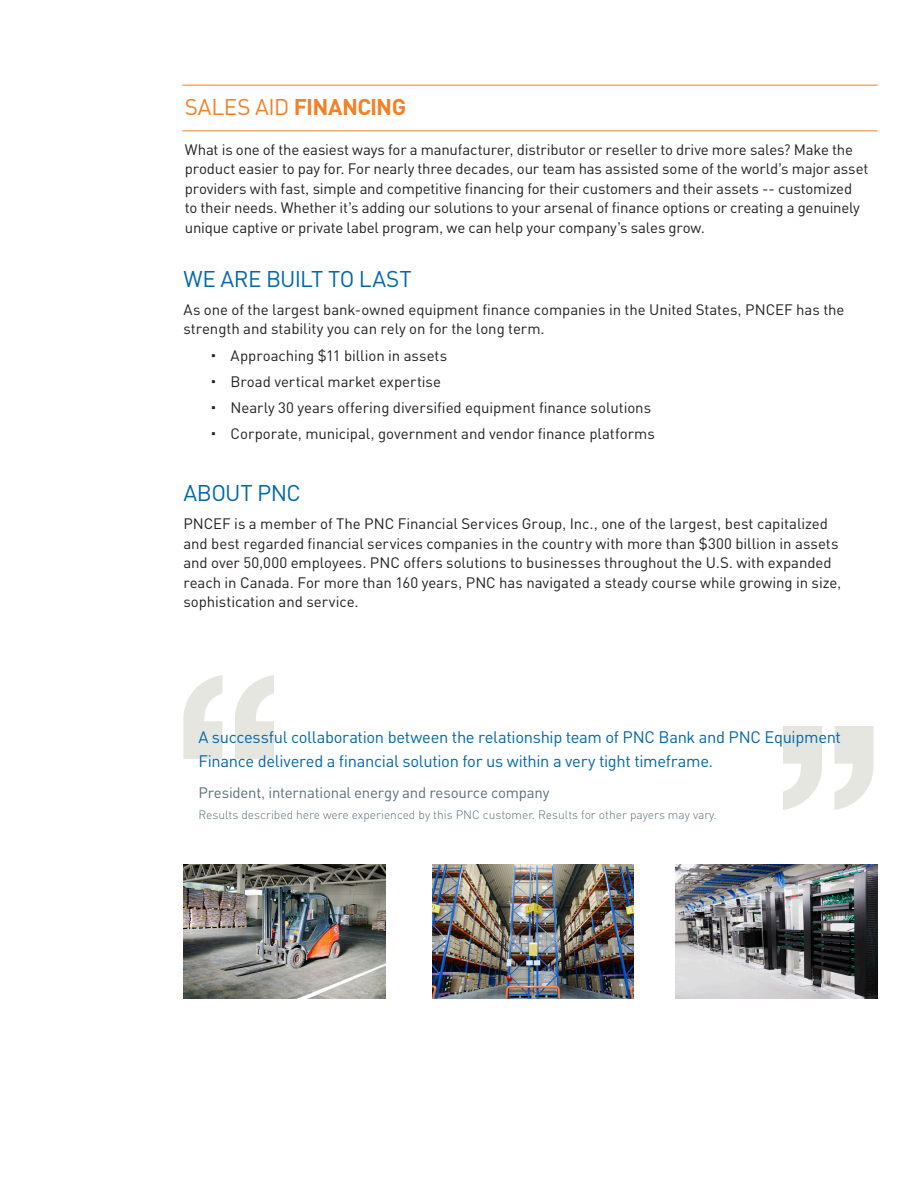
<style>
.page{position:relative;width:918px;height:1188px;background:#fff}
.page>*{position:absolute;margin:0;border:0;box-sizing:border-box;transform-origin:0 0}
.Paragraph_Style_1{font:22.5px "PNC Sans";letter-spacing:-.03em;color:#0069aa}
.Paragraph_Style_1-2{font:700 22.5px "PNC Sans";letter-spacing:-.03em;color:#f48026}
.Paragraph_Style_1-3{font:16.5px/24px "PNC Sans";letter-spacing:-.02em;color:#0068a9}
.Paragraph_Style_1-4{font:15px/19.5px "PNC Sans";letter-spacing:-.005em;color:#231f20}
.Paragraph_Style_1-5{font:15px "PNC Sans";letter-spacing:-.015em;color:#5b6f7b}
.Paragraph_Style_1-6{font:300 12px "PNC Sans";color:#5c6f7c}
.s1{font-weight:400}
</style>
<div class="page">
<hr style="left:182px;top:85px;width:696px;height:1px;background:#f48026">
<hr style="left:182px;top:130px;width:696px;height:1px;background:#f48026">
<svg style="left:183px;top:675px;width:91px;height:84px"></svg>
<svg style="left:783px;top:726px;width:91px;height:84px"></svg>
<img style="left:432px;top:864px;width:201px;height:135px">
<img style="left:183px;top:864px;width:203px;height:135px">
<img style="left:675px;top:864px;width:203px;height:135px">
<p class="Paragraph_Style_1-2" style="left:185px;top:92px;width:223px"><span class="s1">SALES AID</span> FINANCING</p>
<p class="Paragraph_Style_1-4" style="left:185px;top:139px;width:685px">What is one of the easiest ways for a manufacturer, distributor or reseller to drive more sales? Make the product easier to pay for. For nearly three decades, our team has assisted some of the world’s major asset providers with fast, simple and competitive financing for their customers and their assets -- customized to their needs. Whether it’s adding our solutions to your arsenal of finance options or creating a genuinely unique captive or private label program, we can help your company’s sales grow.</p>
<p class="Paragraph_Style_1" style="left:183px;top:265px;width:230px">WE ARE BUILT TO LAST</p>
<p class="Paragraph_Style_1-4" style="left:183px;top:299px;width:663px">As one of the largest bank-owned equipment finance companies in the United States, PNCEF has the strength and stability you can rely on for the long term.</p>
<p class="Paragraph_Style_1-4" style="left:210px;top:345px;width:238px">• Approaching $11 billion in assets</p>
<p class="Paragraph_Style_1-4" style="left:210px;top:371px;width:232px">• Broad vertical market expertise</p>
<p class="Paragraph_Style_1-4" style="left:210px;top:398px;width:442px">• Nearly 30 years offering diversified equipment finance solutions</p>
<p class="Paragraph_Style_1-4" style="left:210px;top:424px;width:446px">• Corporate, municipal, government and vendor finance platforms</p>
<p class="Paragraph_Style_1" style="left:183px;top:479px;width:119px">ABOUT PNC</p>
<p class="Paragraph_Style_1-4" style="left:183px;top:514px;width:660px">PNCEF is a member of The PNC Financial Services Group, Inc., one of the largest, best capitalized and best regarded financial services companies in the country with more than $300 billion in assets and over 50,000 employees. PNC offers solutions to businesses throughout the U.S. with expanded reach in Canada. For more than 160 years, PNC has navigated a steady course while growing in size, sophistication and service.</p>
<p class="Paragraph_Style_1-3" style="left:198px;top:725px;width:644px">A successful collaboration between the relationship team of PNC Bank and PNC Equipment<br>Finance delivered a financial solution for us within a very tight timeframe.</p>
<p class="Paragraph_Style_1-5" style="left:198px;top:783px;width:353px">President, international energy and resource company</p>
<p class="Paragraph_Style_1-6" style="left:198px;top:807px;width:520px">Results described here were experienced by this PNC customer. Results for other payers may vary.</p>
</div>
